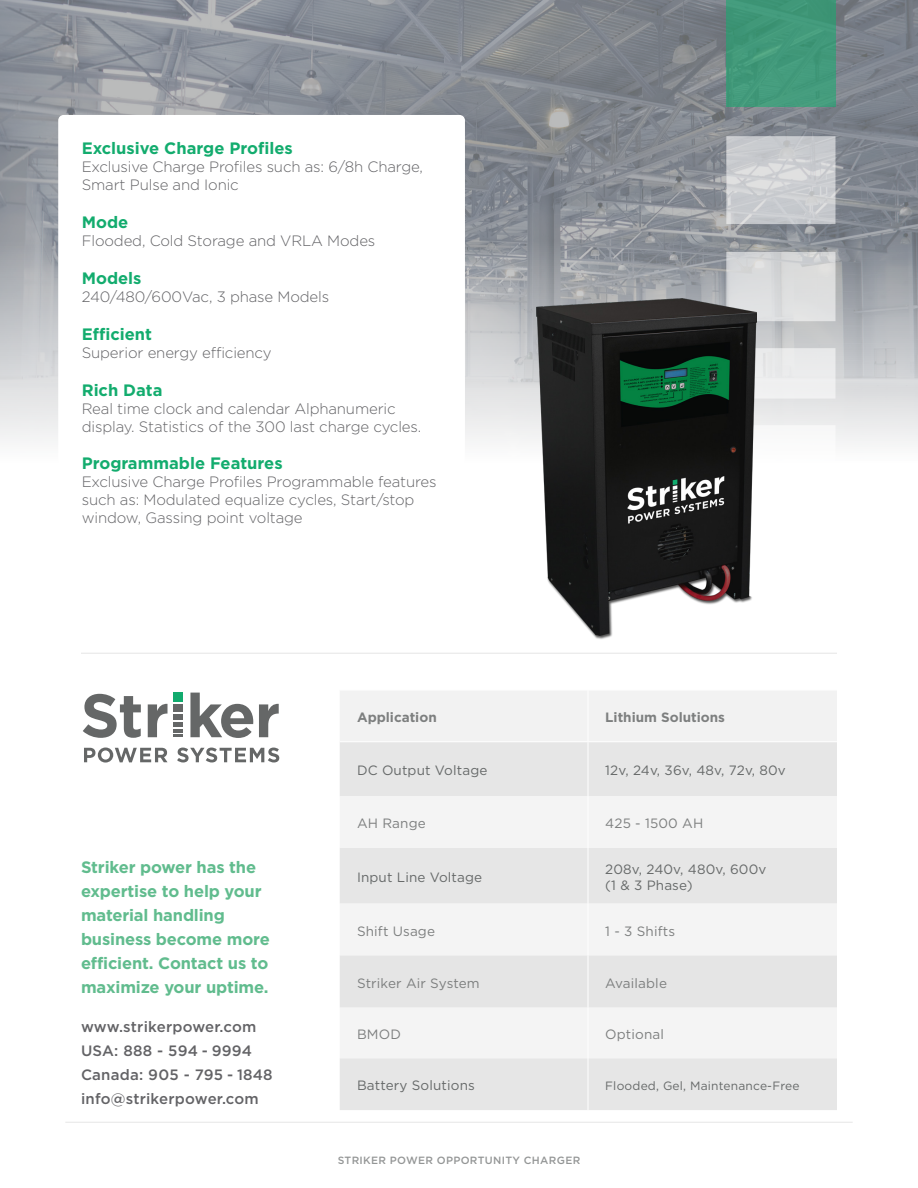
<style>
.page{position:relative;width:918px;height:1188px;background:#fff}
.page>*{position:absolute;margin:0;border:0;box-sizing:border-box;transform-origin:0 0}
.t1{font:700 16.5px/24px "Gotham HTF";letter-spacing:-.01em;color:#61bc8e}
.t2{font:700 16.5px "Gotham HTF";color:#13ac6e}
.t3{font:300 15px/18px "Gotham HTF";letter-spacing:-.01em;color:#636366}
.t4{font:500 15px "Gotham HTF";letter-spacing:.015em;color:#636366}
.t5{font:13.5px "Gotham HTF";letter-spacing:.01em;color:#666969}
.t6{font:13.5px "Gotham HTF";letter-spacing:.01em;color:#7d7f7f}
.t7{font:700 13.5px "Gotham HTF";color:#7d7f7f}
.t8{font:12px "Gotham HTF";letter-spacing:.015em;color:#666969}
.t9{font:500 10.5px "Gotham HTF";letter-spacing:.03em;color:#949696}
</style>
<div class="page">
<img style="left:0;top:0;width:918px;height:445px">
<div style="left:58px;top:115px;width:407px;height:578px;background:#fff;border-radius:5px"></div>
<div style="left:340px;top:691px;width:497px;height:50px;background:#f2f2f2"></div>
<div style="left:340px;top:742px;width:497px;height:368px;background:#e6e6e6"></div>
<svg style="left:340px;top:796px;width:497px;height:262px;fill:#f4f4f4"></svg>
<div style="left:340px;top:955px;width:497px;height:52px;background:#e5e5e5"></div>
<hr style="left:588px;top:742px;width:1px;height:54px;background:#fff">
<hr style="left:588px;top:796px;width:1px;height:52px;background:#fff">
<hr style="left:588px;top:848px;width:1px;height:56px;background:#fff">
<hr style="left:588px;top:904px;width:1px;height:51px;background:#fff">
<hr style="left:588px;top:955px;width:1px;height:52px;background:#fff">
<hr style="left:588px;top:1007px;width:1px;height:51px;background:#fff">
<hr style="left:588px;top:1058px;width:1px;height:52px;background:#fff">
<hr style="left:588px;top:690px;width:1px;height:51px;background:#fff">
<div style="left:726px;top:0;width:110px;height:107px;background:#41997b"></div>
<svg style="left:726px;top:136px;width:110px;height:309px;background:#d0d1d4"></svg>
<hr style="left:65px;top:1122px;width:788px;height:1px;background:#e6e6e6">
<hr style="left:81px;top:653px;width:756px;height:1px;background:#e6e6e6">
<svg style="left:83px;top:694px;width:58px;height:44px"></svg>
<svg style="left:148px;top:704px;width:20px;height:33px"></svg>
<svg style="left:190px;top:693px;width:63px;height:45px"></svg>
<svg style="left:259px;top:704px;width:20px;height:33px"></svg>
<div style="left:174px;top:704px;width:9px;height:8px;background:#656767"></div>
<div style="left:174px;top:693px;width:9px;height:9px;background:#12ab6e"></div>
<div style="left:174px;top:714px;width:9px;height:6px;background:#656767"></div>
<svg style="left:174px;top:722px;width:9px;height:15px"></svg>
<svg style="left:84px;top:748px;width:84px;height:15px"></svg>
<svg style="left:177px;top:748px;width:102px;height:14px"></svg>
<img style="left:537px;top:299px;width:220px;height:340px">
<p class="t2" style="left:82px;top:139px;width:212px">Exclusive Charge Profiles</p>
<p class="t3" style="left:82px;top:158px;width:343px">Exclusive Charge Profiles such as: 6/8h Charge,<br>Smart Pulse and Ionic</p>
<p class="t2" style="left:82px;top:213px;width:48px">Mode</p>
<p class="t3" style="left:82px;top:232px;width:295px">Flooded, Cold Storage and VRLA Modes</p>
<p class="t2" style="left:82px;top:269px;width:61px">Models</p>
<p class="t3" style="left:82px;top:288px;width:249px">240/480/600Vac, 3 phase Models</p>
<p class="t2" style="left:82px;top:324px;width:72px">Efficient</p>
<p class="t3" style="left:82px;top:343px;width:192px">Superior energy efficiency</p>
<p class="t2" style="left:82px;top:380px;width:82px">Rich Data</p>
<p class="t3" style="left:82px;top:399px;width:341px">Real time clock and calendar Alphanumeric display. Statistics of the 300 last charge cycles.</p>
<p class="t2" style="left:82px;top:454px;width:202px">Programmable Features</p>
<p class="t3" style="left:82px;top:473px;width:356px">Exclusive Charge Profiles Programmable features such as: Modulated equalize cycles, Start/stop window, Gassing point voltage</p>
<p class="t7" style="left:357px;top:710px;width:81px">Application</p>
<p class="t7" style="left:605px;top:710px;width:121px">Lithium Solutions</p>
<p class="t5" style="left:357px;top:763px;width:132px">DC Output Voltage</p>
<p class="t5" style="left:605px;top:763px;width:182px">12v, 24v, 36v, 48v, 72v, 80v</p>
<p class="t1" style="left:81px;top:855px;width:190px">Striker power has the expertise to help your material handling business become more efficient. Contact us to maximize your uptime.</p>
<p class="t4" style="left:81px;top:1019px;width:177px">www.strikerpower.com</p>
<p class="t4" style="left:81px;top:1043px;width:173px">USA: 888 - 594 - 9994</p>
<p class="t4" style="left:81px;top:1067px;width:193px">Canada: 905 - 795 - 1848</p>
<p class="t4" style="left:81px;top:1091px;width:179px">info@strikerpower.com</p>
<p class="t6" style="left:357px;top:816px;width:70px">AH Range</p>
<p class="t6" style="left:605px;top:816px;width:100px">425 - 1500 AH</p>
<p class="t5" style="left:357px;top:870px;width:127px">Input Line Voltage</p>
<p class="t5" style="left:605px;top:862px;width:163px">208v, 240v, 480v, 600v</p>
<p class="t5" style="left:605px;top:878px;width:89px">(1 &amp; 3 Phase)</p>
<p class="t6" style="left:357px;top:924px;width:80px">Shift Usage</p>
<p class="t6" style="left:605px;top:924px;width:71px">1 - 3 Shifts</p>
<p class="t6" style="left:357px;top:975px;width:124px">Striker Air System</p>
<p class="t6" style="left:605px;top:975px;width:63px">Available</p>
<p class="t6" style="left:357px;top:1027px;width:45px">BMOD</p>
<p class="t6" style="left:605px;top:1027px;width:60px">Optional</p>
<p class="t5" style="left:357px;top:1078px;width:119px">Battery Solutions</p>
<p class="t8" style="left:605px;top:1079px;width:196px">Flooded, Gel, Maintenance-Free</p>
<p class="t9" style="left:338px;top:1155px;width:244px">STRIKER POWER OPPORTUNITY CHARGER</p>
</div>
